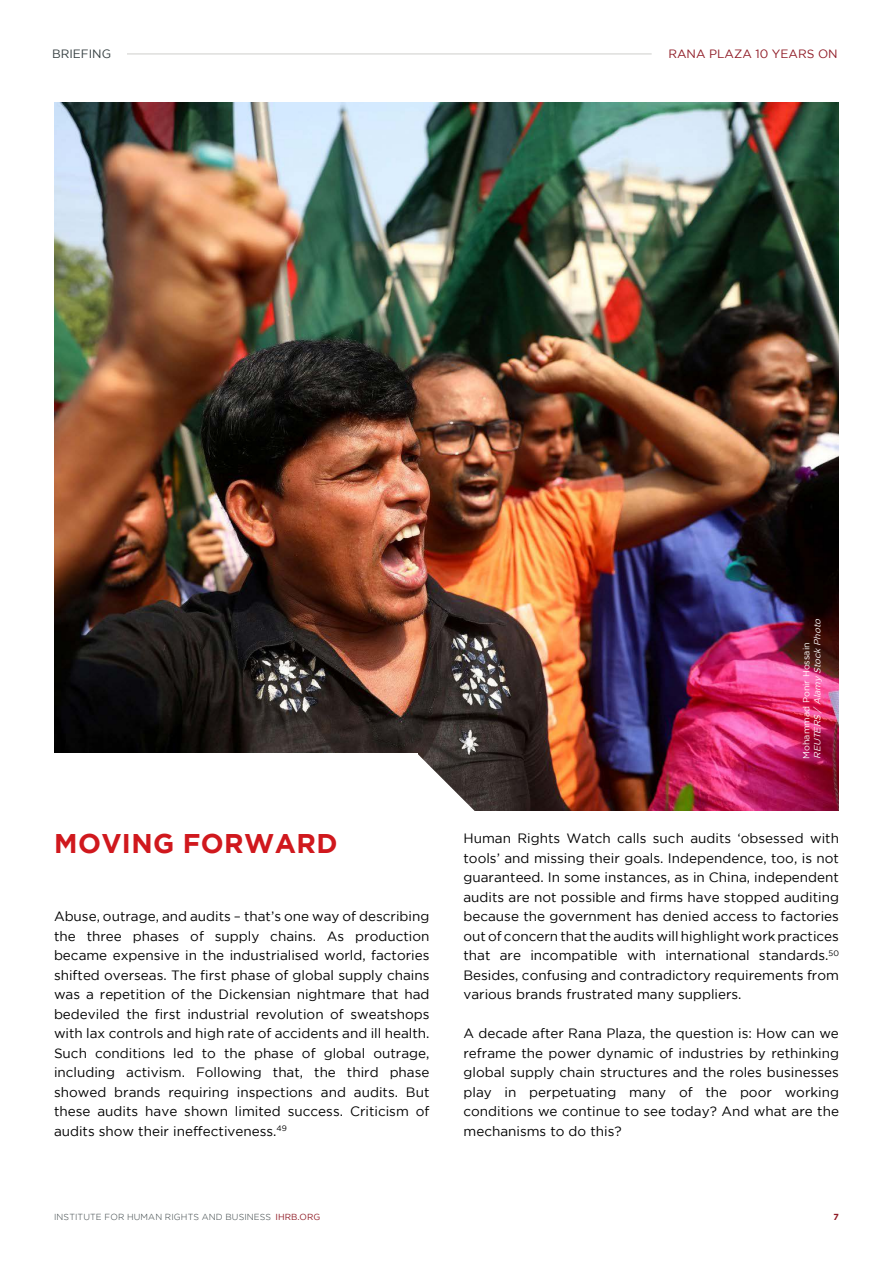
<style>
.page{position:relative;width:893px;height:1263px;background:#fff}
.page>*{position:absolute;margin:0;border:0;box-sizing:border-box;transform-origin:0 0}
.t1{font:700 27px "Gotham";letter-spacing:.015em;color:#d0181d}
.t2{font:13.5px/19.5px "Gotham";color:#000;text-align:justify}
.t3{font:12px "Gotham";color:#8f1a25}
.t4{font:12px "Gotham";color:#313b3d}
.t5{font:italic 9px "Gotham";color:#fff}
.t6{font:9px "Gotham";color:#fff}
.t7{font:300 8.7px "Gotham";letter-spacing:.015em;color:#313b3d}
.t8{font:700 8.7px "Gotham";color:#8f1a25}
.s1{font-weight:400;color:#8f1a25}
</style>
<div class="page">
<hr style="left:115px;top:54px;width:537px;height:1px;background:#cfcecb">
<div style="left:37px;top:39px;width:89px;height:30px;background:#fff"></div>
<img style="left:54px;top:103px;width:785px;height:707px">
<svg style="left:417px;top:754px;width:153px;height:57px"></svg>
<div style="left:53px;top:754px;width:364px;height:167px;background:#fff"></div>
<p class="t4" style="left:52px;top:47px;width:61px">BRIEFING</p>
<p class="t3" style="left:668px;top:47px;width:171px">RANA PLAZA 10 YEARS ON</p>
<h1 class="t1" style="left:54px;top:828px;width:285px">MOVING FORWARD</h1>
<p class="t2" style="left:54px;top:907px;width:377px">Abuse, outrage, and audits – that’s one way of describing the three phases of supply chains. As production became expensive in the industrialised world, factories shifted overseas. The first phase of global supply chains was a repetition of the Dickensian nightmare that had bedeviled the first industrial revolution of sweatshops with lax controls and high rate of accidents and ill health.<br>Such conditions led to the phase of global outrage, including activism. Following that, the third phase showed brands requiring inspections and audits. But these audits have shown limited success. Criticism of audits show their ineffectiveness.<sup>49</sup></p>
<p class="t7" style="left:54px;top:1212px;width:268px">INSTITUTE FOR HUMAN RIGHTS AND BUSINESS <span class="s1">IHRB.ORG</span></p>
<p class="t5" style="left:812px;top:759px;width:144px;rotate:-90deg">REUTERS /Alamy Stock Photo</p>
<p class="t6" style="left:801px;top:759px;width:118px;rotate:-90deg">Mohammad Ponir Hossain</p>
<p class="t2" style="left:463px;top:829px;width:377px">Human Rights Watch calls such audits ‘obsessed with tools’ and missing their goals. Independence, too, is not guaranteed. In some instances, as in China, independent audits are not possible and firms have stopped auditing because the government has denied access to factories out of concern that the audits will highlight work practices that are incompatible with international standards.<sup>50<br></sup>Besides, confusing and contradictory requirements from various brands frustrated many suppliers.</p>
<p class="t2" style="left:463px;top:1023px;width:377px">A decade after Rana Plaza, the question is: How can we reframe the power dynamic of industries by rethinking global supply chain structures and the roles businesses play in perpetuating many of the poor working conditions we continue to see today? And what are the mechanisms to do this?</p>
<p class="t8" style="left:834px;top:1212px;width:7px">7</p>
</div>
